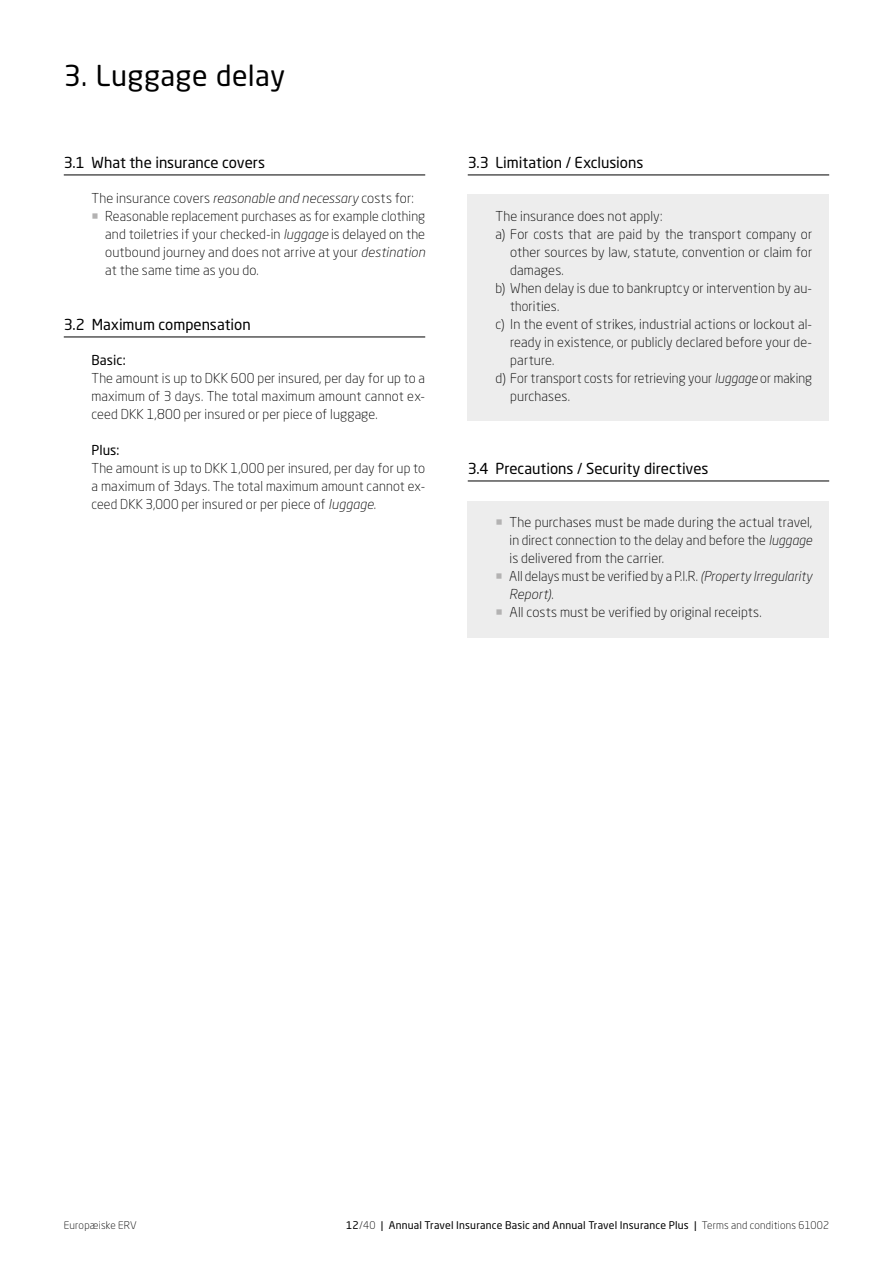
<style>
.page{position:relative;width:893px;height:1263px;background:#fff}
.page>*{position:absolute;margin:0;border:0;box-sizing:border-box;transform-origin:0 0}
.t1{font:28.5px "Neo Sans W1 G";letter-spacing:.015em;color:#000}
.t2{font:15px "Neo Sans W1 G";color:#000}
.t3{font:300 13.5px/18px "Neo Sans W1 G";letter-spacing:.01em;color:#000;text-align:justify}
.t4{font:13.5px "Neo Sans W1 G";letter-spacing:.005em;color:#000}
.t5{font:300 13.5px "Neo Sans W1 G";letter-spacing:.01em;color:#000;scale:.94 1}
.t6{font:italic 300 13.5px "Neo Sans Pro";letter-spacing:.015em;color:#000}
.t7{font:10.5px "Neo Sans W1 G";letter-spacing:.015em;color:#000}
.t8{font:300 10.5px "Neo Sans W1 G";letter-spacing:.02em;color:#000}
.s1{font-family:"Neo Sans Pro";font-style:italic}
.s2{color:#b3b2b2}
.s3{font-family:"Neo Sans W1 G";font-style:normal}
.s4{font-weight:300}
</style>
<div class="page">
<div style="left:468px;top:195px;width:361px;height:226px;background:#ededed"></div>
<div style="left:468px;top:501px;width:361px;height:136px;background:#ededed"></div>
<hr style="left:64px;top:175px;width:361px;height:1px;background:#000">
<hr style="left:64px;top:337px;width:361px;height:1px;background:#000">
<hr style="left:468px;top:175px;width:361px;height:1px;background:#000">
<hr style="left:468px;top:481px;width:361px;height:1px;background:#000">
<h1 class="t1" style="left:64px;top:58px;width:223px">3. Luggage delay</h1>
<p class="t2" style="left:64px;top:153px;width:203px">3.1 What the insurance covers</p>
<p class="t3" style="left:91px;top:189px;width:324px">The insurance covers <span class="s1">reasonable and necessary</span> costs for:</p>
<p class="t3" style="left:105px;top:207px;width:321px;text-indent:-14px"><span class="s2">○</span> Reasonable replacement purchases as for example clothing and toiletries if your checked-in <span class="s1">luggage</span> is delayed on the outbound journey and does not arrive at your <span class="s1">destination </span>at the same time as you do.</p>
<p class="t2" style="left:64px;top:315px;width:188px">3.2 Maximum compensation</p>
<p class="t4" style="left:91px;top:352px;width:36px">Basic:</p>
<p class="t3" style="left:91px;top:369px;width:335px">The amount is up to DKK 600 per insured, per day for up to a maximum of 3 days. The total maximum amount cannot ex&shy;ceed DKK 1,800 per insured or per piece of luggage.</p>
<p class="t4" style="left:91px;top:442px;width:30px">Plus:</p>
<p class="t3" style="left:91px;top:459px;width:335px">The amount is up to DKK 1,000 per insured, per day for up to a maximum of 3days. The total maximum amount cannot ex&shy;ceed DKK 3,000 per insured or per piece of <span class="s1">luggage</span>.</p>
<p class="t2" style="left:468px;top:153px;width:177px">3.3 Limitation / Exclusions</p>
<p class="t3" style="left:495px;top:207px;width:169px">The insurance does not apply:</p>
<p class="t3" style="left:495px;top:225px;width:318px">a) For costs that are paid by the transport company or</p>
<p class="t3" style="left:510px;top:243px;width:303px">other sources by law, statute, convention or claim for</p>
<p class="t3" style="left:510px;top:261px;width:55px">damages.</p>
<p class="t3" style="left:495px;top:279px;width:318px">b) When delay is due to bankruptcy or intervention by au-</p>
<p class="t5" style="left:510px;top:298px;width:54px">thorities.</p>
<p class="t3" style="left:495px;top:315px;width:318px">c) In the event of strikes, industrial actions or lockout al-</p>
<p class="t3" style="left:510px;top:333px;width:303px">ready in existence, or publicly declared before your de-</p>
<p class="t3" style="left:510px;top:351px;width:46px">parture.</p>
<p class="t3" style="left:495px;top:369px;width:318px">d) For transport costs for retrieving your <span class="s1">luggage</span> or making</p>
<p class="t3" style="left:510px;top:387px;width:61px">purchases.</p>
<p class="t2" style="left:468px;top:459px;width:242px">3.4 Precautions / Security directives</p>
<p class="t3" style="left:510px;top:513px;width:304px;text-indent:-14px"><span class="s2">○</span> The purchases must be made during the actual travel, in direct connection to the delay and before the <span class="s1">luggage </span>is delivered from the carrier.</p>
<p class="t3" style="left:495px;top:567px;width:318px"><span class="s2">○</span> All delays must be verified by a P.I.R. <span class="s1">(Property Irregularity</span></p>
<p class="t6" style="left:509px;top:586px;width:46px">Report)<span class="s3">.</span></p>
<p class="t3" style="left:495px;top:603px;width:268px"><span class="s2">○</span> All costs must be verified by original receipts.</p>
<p class="t8" style="left:64px;top:1219px;width:75px">Europæiske ERV</p>
<p class="t7" style="left:346px;top:1219px;width:484px">12<span class="s4">/40</span> | Annual Travel Insurance Basic and Annual Travel Insurance Plus | <span class="s4">Terms and conditions 61002</span></p>
</div>
